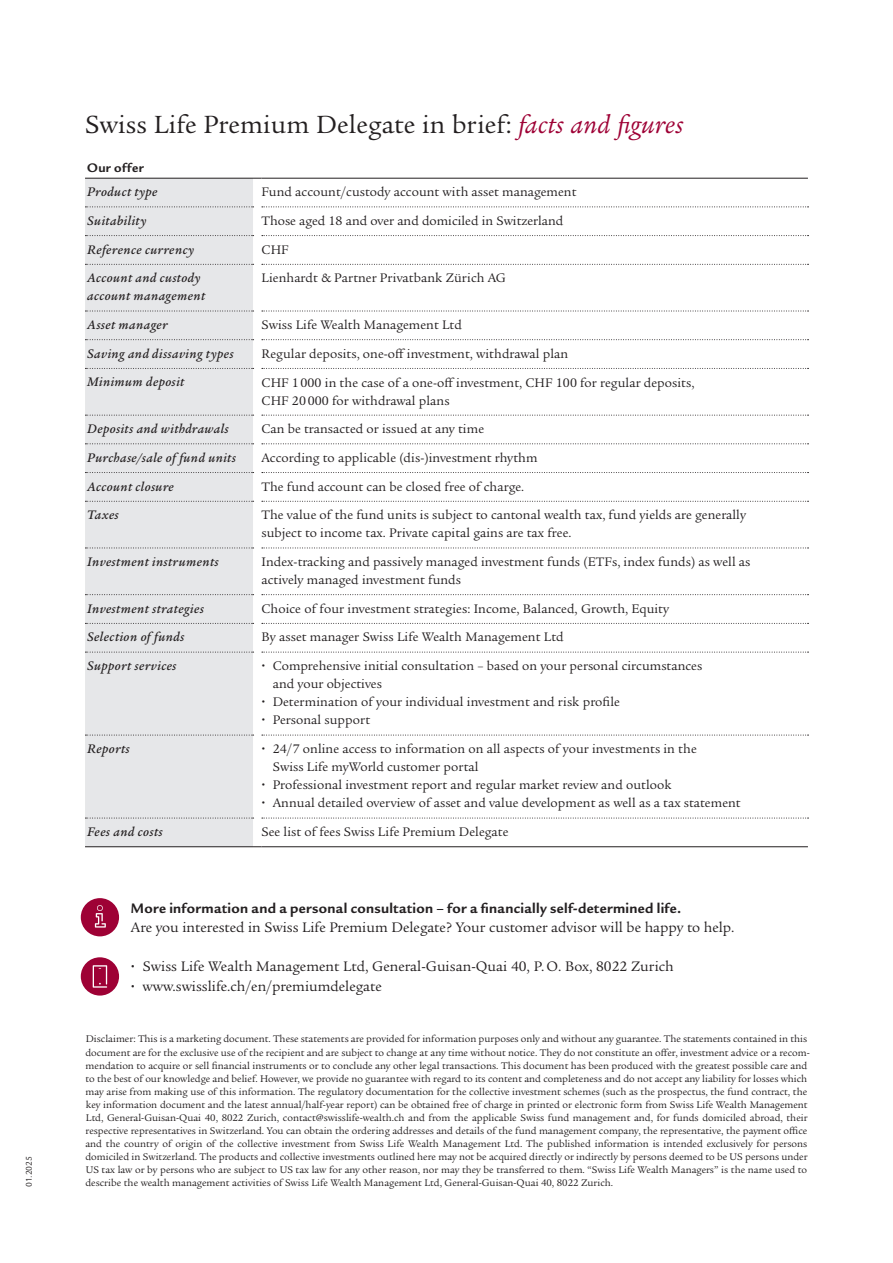
<style>
.page{position:relative;width:893px;height:1263px;background:#fff}
.page>*{position:absolute;margin:0;border:0;box-sizing:border-box;transform-origin:0 0}
.Book_14_16pt_K{font:27px "Legacy Serif ITC Pro";letter-spacing:.005em;color:#231f20}
._01_copy{font:15px "Legacy Serif ITC Pro";color:#231f20}
._03_kapiteltitel{font:700 15px "Legacy Sans ITC Pro";letter-spacing:.02em;color:#231f20}
.Performance_bold_linie{font:13.5px/18px "Legacy Serif ITC Pro";letter-spacing:.005em;color:#231f20}
.Performance_bold_linie-2{font:italic 500 13.5px/18px "Legacy Serif ITC Pro";letter-spacing:.03em;color:#231f20}
.Bullet_Points_10_13pt_K{font:13.5px "Legacy Serif ITC Pro";letter-spacing:.005em;color:#231f20}
.Book_14_16pt_K-2{font:700 13.5px "Legacy Sans ITC Pro";letter-spacing:.035em;color:#231f20}
.Book_25_27pt_K{font:10.5px/13px "Legacy Serif ITC Pro";color:#231f20}
.Publication_No__6pt_K{font:9px "Legacy Sans ITC Pro";color:#231f20}
.s1{font-style:italic;color:#9e0135}
.s2{font-family:"Legacy Sans ITC Pro";font-weight:700;font-size:14.25px}
.s3{font-family:"Legacy Sans ITC Pro";font-weight:700}
</style>
<div class="page">
<svg style="left:85px;top:178px;width:723px;height:669px"></svg>
<div style="left:81px;top:898px;width:38px;height:38px;background:#9e0135;border-radius:50%"></div>
<svg style="left:95px;top:905px;width:11px;height:22px"></svg>
<div style="left:81px;top:957px;width:38px;height:38px;background:#9e0135;border-radius:50%"></div>
<svg style="left:93px;top:965px;width:14px;height:23px"></svg>
<p class="Publication_No__6pt_K" style="left:24px;top:1187px;width:32px;rotate:-90deg">01.2025</p>
<p class="Book_14_16pt_K" style="left:85px;top:108px;width:600px">Swiss Life Premium Delegate in brief: <span class="s1">facts and figures</span></p>
<p class="Book_14_16pt_K-2" style="left:87px;top:160px;width:58px">Our offer</p>
<p class="Performance_bold_linie-2" style="left:87px;top:183px;width:72px">Product type</p>
<p class="Performance_bold_linie" style="left:261px;top:183px;width:316px">Fund account/custody account with asset management</p>
<p class="Performance_bold_linie-2" style="left:87px;top:211px;width:61px">Suitability</p>
<p class="Bullet_Points_10_13pt_K" style="left:261px;top:212px;width:303px">Those aged 18 and over and domiciled in Switzerland</p>
<p class="Performance_bold_linie-2" style="left:87px;top:240px;width:109px">Reference currency</p>
<p class="Performance_bold_linie" style="left:261px;top:240px;width:29px">CHF</p>
<p class="Performance_bold_linie-2" style="left:87px;top:269px;width:119px">Account and custody account management</p>
<p class="Performance_bold_linie" style="left:261px;top:269px;width:246px">Lienhardt &amp; Partner Privatbank Zürich AG</p>
<p class="Performance_bold_linie-2" style="left:87px;top:316px;width:82px">Asset manager</p>
<p class="Performance_bold_linie" style="left:261px;top:316px;width:202px">Swiss Life Wealth Management Ltd</p>
<p class="Performance_bold_linie-2" style="left:87px;top:344px;width:148px">Saving and dissaving types</p>
<p class="Performance_bold_linie" style="left:261px;top:344px;width:308px">Regular deposits, one-off investment, withdrawal plan</p>
<p class="Performance_bold_linie-2" style="left:87px;top:373px;width:99px">Minimum deposit</p>
<p class="Performance_bold_linie" style="left:261px;top:373px;width:434px">CHF 1000 in the case of a one-off investment, CHF 100 for regular deposits,<br>CHF 20 000 for withdrawal plans</p>
<p class="Performance_bold_linie-2" style="left:87px;top:420px;width:143px">Deposits and withdrawals</p>
<p class="Performance_bold_linie" style="left:261px;top:420px;width:224px">Can be transacted or issued at any time</p>
<p class="Performance_bold_linie-2" style="left:87px;top:448px;width:150px">Purchase/sale of fund units</p>
<p class="Performance_bold_linie" style="left:261px;top:448px;width:278px">According to applicable (dis-)investment rhythm</p>
<p class="Performance_bold_linie-2" style="left:87px;top:477px;width:88px">Account closure</p>
<p class="Performance_bold_linie" style="left:261px;top:477px;width:264px">The fund account can be closed free of charge.</p>
<p class="Performance_bold_linie-2" style="left:87px;top:506px;width:33px">Taxes</p>
<p class="Performance_bold_linie" style="left:261px;top:506px;width:486px">The value of the fund units is subject to cantonal wealth tax, fund yields are generally subject to income tax. Private capital gains are tax free.</p>
<p class="Performance_bold_linie-2" style="left:87px;top:552px;width:133px">Investment instruments</p>
<p class="Performance_bold_linie" style="left:261px;top:553px;width:490px">Index-tracking and passively managed investment funds (ETFs, index funds) as well as actively managed investment funds</p>
<p class="Performance_bold_linie-2" style="left:87px;top:599px;width:118px">Investment strategies</p>
<p class="Bullet_Points_10_13pt_K" style="left:261px;top:600px;width:409px">Choice of four investment strategies: Income, Balanced, Growth, Equity</p>
<p class="Performance_bold_linie-2" style="left:87px;top:628px;width:99px">Selection of funds</p>
<p class="Bullet_Points_10_13pt_K" style="left:261px;top:629px;width:304px">By asset manager Swiss Life Wealth Management Ltd</p>
<p class="Performance_bold_linie-2" style="left:87px;top:657px;width:91px">Support services</p>
<p class="Performance_bold_linie" style="left:273px;top:657px;width:431px;text-indent:-11px"><span class="s2">·</span> Comprehensive initial consultation – based on your personal circumstances and your objectives</p>
<p class="Performance_bold_linie" style="left:261px;top:693px;width:360px"><span class="s2">·</span> Determination of your individual investment and risk profile</p>
<p class="Performance_bold_linie" style="left:261px;top:711px;width:110px"><span class="s2">·</span> Personal support</p>
<p class="Performance_bold_linie-2" style="left:87px;top:740px;width:44px">Reports</p>
<p class="Performance_bold_linie" style="left:273px;top:740px;width:425px;text-indent:-11px"><span class="s2">·</span> 24/7 online access to information on all aspects of your investments in the<br>Swiss Life myWorld customer portal</p>
<p class="Performance_bold_linie" style="left:261px;top:776px;width:412px"><span class="s2">·</span> Professional investment report and regular market review and outlook</p>
<p class="Performance_bold_linie" style="left:261px;top:794px;width:481px"><span class="s2">·</span> Annual detailed overview of asset and value development as well as a tax statement</p>
<p class="Performance_bold_linie-2" style="left:87px;top:822px;width:77px">Fees and costs</p>
<p class="Performance_bold_linie" style="left:261px;top:823px;width:248px">See list of fees Swiss Life Premium Delegate</p>
<p class="_03_kapiteltitel" style="left:131px;top:899px;width:552px">More information and a personal consultation – for a financially self-determined life.</p>
<p class="_01_copy" style="left:131px;top:918px;width:605px">Are you interested in Swiss Life Premium Delegate? Your customer advisor will be happy to help.</p>
<p class="_01_copy" style="left:131px;top:957px;width:544px"><span class="s3">·</span> Swiss Life Wealth Management Ltd, General-Guisan-Quai 40, P. O. Box, 8022 Zurich</p>
<p class="_01_copy" style="left:131px;top:977px;width:252px"><span class="s3">·</span> www.swisslife.ch/en/premiumdelegate</p>
<p class="Book_25_27pt_K" style="left:85px;top:1032px;width:726px">Disclaimer: This is a marketing document. These statements are provided for information purposes only and without any guarantee. The statements contained in this document are for the exclusive use of the recipient and are subject to change at any time without notice. They do not constitute an offer, investment advice or a recom&shy;mendation to acquire or sell financial instruments or to conclude any other legal transactions. This document has been produced with the greatest possible care and to the best of our knowledge and belief. However, we provide no guarantee with regard to its content and completeness and do not accept any liability for losses which may arise from making use of this information. The regulatory documentation for the collective investment schemes (such as the prospectus, the fund contract, the key information document and the latest annual/half-year report) can be obtained free of charge in printed or electronic form from Swiss Life Wealth Management Ltd, General-Guisan-Quai 40, 8022 Zurich, contact@swisslife-wealth.ch and from the applicable Swiss fund management and, for funds domiciled abroad, their respective representatives in Switzerland. You can obtain the ordering addresses and details of the fund management company, the representative, the payment office and the country of origin of the collective investment from Swiss Life Wealth Management Ltd. The published information is intended exclusively for persons domiciled in Switzerland. The products and collective investments outlined here may not be acquired directly or indirectly by persons deemed to be US persons under US tax law or by persons who are subject to US tax law for any other reason, nor may they be transferred to them. “Swiss Life Wealth Managers” is the name used to describe the wealth management activities of Swiss Life Wealth Management Ltd, General-Guisan-Quai 40, 8022 Zurich.</p>
</div>
